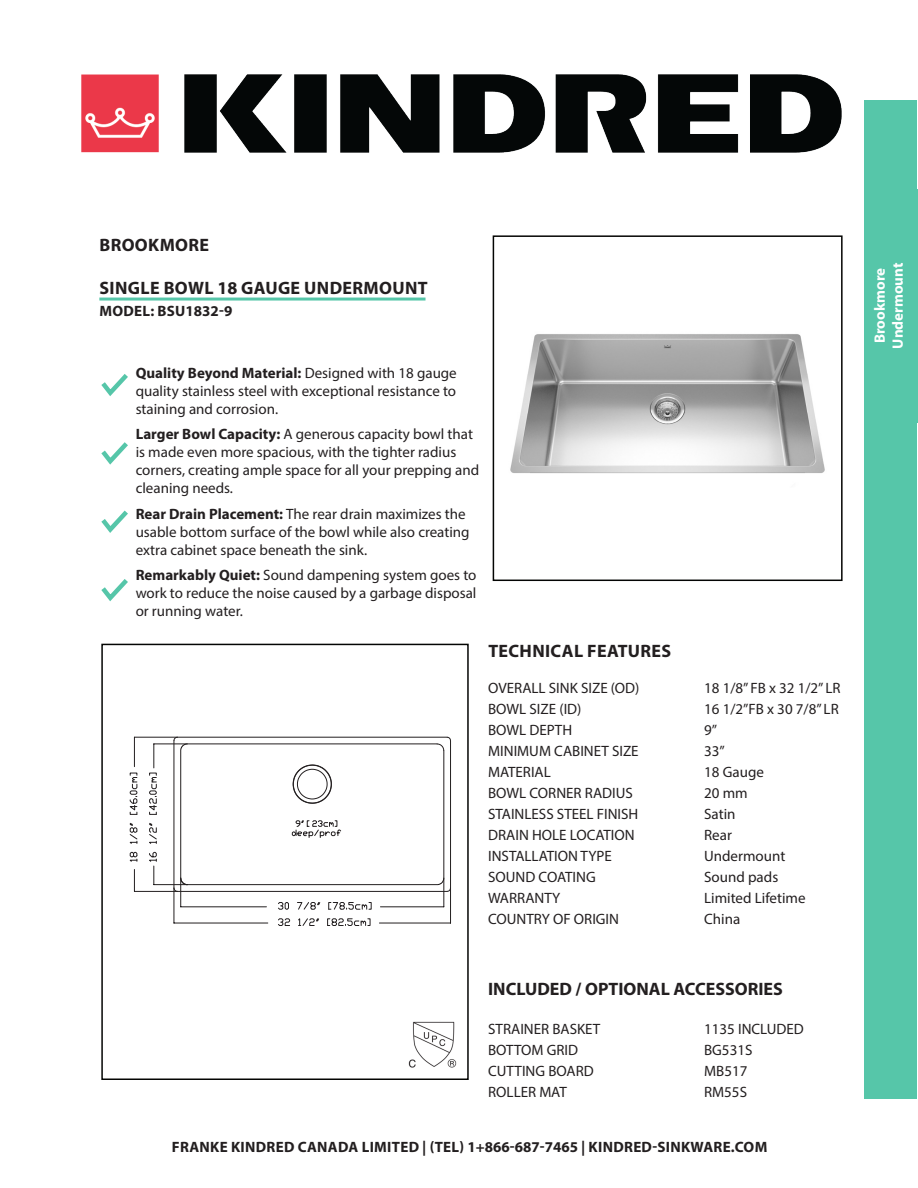
<style>
.page{position:relative;width:918px;height:1188px;background:#fff}
.page>*{position:absolute;margin:0;border:0;box-sizing:border-box;transform-origin:0 0}
.t1{font:700 18px "Myriad Pro";letter-spacing:.02em;color:#231f20}
.t2{font:700 18px "Myriad Pro";color:#231f20}
.t3{font:15px/18px "Myriad Pro";color:#231f20;text-align:justify}
.t4{font:700 15px "Myriad Pro";letter-spacing:.02em;color:#231f20}
.t5{font:700 15px "Myriad Pro";color:#fff}
.s1{font-weight:700}
</style>
<div class="page">
<img style="left:81px;top:74px;width:761px;height:79px">
<div style="left:493px;top:235px;width:350px;height:346px;border:2px solid #040503"></div>
<div style="left:101px;top:644px;width:368px;height:436px;border:2px solid #040503"></div>
<div style="left:865px;top:100px;width:52px;height:999px;background:#56c6a9"></div>
<div style="left:874px;top:189px;width:44px;height:233px;background:#56c6a9"></div>
<hr style="left:174px;top:888px;width:1px;height:35px;background:#231f20">
<hr style="left:450px;top:888px;width:1px;height:35px;background:#231f20">
<hr style="left:174px;top:923px;width:94px;height:1px;background:#231f20">
<hr style="left:379px;top:923px;width:72px;height:1px;background:#231f20">
<svg style="left:278px;top:918px;width:12px;height:8px"></svg>
<svg style="left:298px;top:918px;width:21px;height:8px"></svg>
<svg style="left:327px;top:918px;width:43px;height:8px"></svg>
<svg style="left:174px;top:736px;width:277px;height:174px"></svg>
<hr style="left:134px;top:737px;width:43px;height:1px;background:#231f20">
<hr style="left:134px;top:891px;width:43px;height:1px;background:#231f20">
<hr style="left:134px;top:737px;width:1px;height:30px;background:#231f20">
<svg style="left:134px;top:869px;width:1px;height:22px"></svg>
<svg style="left:129px;top:852px;width:9px;height:10px"></svg>
<svg style="left:129px;top:823px;width:9px;height:21px"></svg>
<svg style="left:129px;top:773px;width:9px;height:42px"></svg>
<hr style="left:154px;top:744px;width:33px;height:1px;background:#231f20">
<hr style="left:154px;top:884px;width:33px;height:1px;background:#231f20">
<svg style="left:149px;top:852px;width:8px;height:33px"></svg>
<svg style="left:149px;top:823px;width:8px;height:21px"></svg>
<svg style="left:149px;top:744px;width:8px;height:71px"></svg>
<img style="left:510px;top:334px;width:315px;height:140px">
<img style="left:408px;top:1021px;width:49px;height:46px">
<hr style="left:99px;top:298px;width:327px;height:3px;background:#56c6a9">
<svg style="left:101px;top:374px;width:27px;height:22px"></svg>
<svg style="left:101px;top:442px;width:27px;height:23px"></svg>
<svg style="left:101px;top:510px;width:27px;height:23px"></svg>
<svg style="left:101px;top:579px;width:27px;height:23px"></svg>
<p class="t1" style="left:100px;top:233px;width:111px">BROOKMORE</p>
<p class="t1" style="left:100px;top:276px;width:330px">SINGLE BOWL 18 GAUGE UNDERMOUNT</p>
<p class="t4" style="left:100px;top:301px;width:134px">MODEL: BSU1832-9</p>
<p class="t3" style="left:136px;top:363px;width:323px"><span class="s1">Quality Beyond Material:</span> Designed with 18 gauge quality stainless steel with exceptional resistance to staining and corrosion.</p>
<p class="t3" style="left:136px;top:425px;width:345px;text-align:left"><span class="s1">Larger Bowl Capacity:</span> A generous capacity bowl that is made even more spacious, with the tighter radius corners, creating ample space for all your prepping and cleaning needs.</p>
<p class="t3" style="left:136px;top:504px;width:336px;text-align:left"><span class="s1">Rear Drain Placement:</span> The rear drain maximizes the usable bottom surface of the bowl while also creating extra cabinet space beneath the sink.</p>
<p class="t3" style="left:136px;top:566px;width:342px"><span class="s1">Remarkably Quiet:</span> Sound dampening system goes to work to reduce the noise caused by a garbage disposal or running water.</p>
<p class="t1" style="left:488px;top:639px;width:184px">TECHNICAL FEATURES</p>
<p class="t3" style="left:488px;top:679px;width:153px">OVERALL SINK SIZE (OD)</p>
<p class="t3" style="left:704px;top:679px;width:138px">18 1/8” FB x 32 1/2” LR</p>
<p class="t3" style="left:488px;top:700px;width:95px">BOWL SIZE (ID)</p>
<p class="t3" style="left:704px;top:700px;width:136px">16 1/2”FB x 30 7/8” LR</p>
<p class="t3" style="left:488px;top:721px;width:86px">BOWL DEPTH</p>
<p class="t3" style="left:704px;top:721px;width:15px">9”</p>
<p class="t3" style="left:488px;top:742px;width:152px">MINIMUM CABINET SIZE</p>
<p class="t3" style="left:704px;top:742px;width:22px">33”</p>
<p class="t3" style="left:488px;top:763px;width:64px">MATERIAL</p>
<p class="t3" style="left:704px;top:763px;width:61px">18 Gauge</p>
<p class="t3" style="left:488px;top:784px;width:146px">BOWL CORNER RADIUS</p>
<p class="t3" style="left:704px;top:784px;width:45px">20 mm</p>
<p class="t3" style="left:488px;top:805px;width:152px">STAINLESS STEEL FINISH</p>
<p class="t3" style="left:704px;top:805px;width:33px">Satin</p>
<p class="t3" style="left:488px;top:826px;width:148px">DRAIN HOLE LOCATION</p>
<p class="t3" style="left:704px;top:826px;width:29px">Rear</p>
<p class="t3" style="left:488px;top:847px;width:125px">INSTALLATION TYPE</p>
<p class="t3" style="left:704px;top:847px;width:83px">Undermount</p>
<p class="t3" style="left:488px;top:868px;width:109px">SOUND COATING</p>
<p class="t3" style="left:704px;top:868px;width:76px">Sound pads</p>
<p class="t3" style="left:488px;top:889px;width:74px">WARRANTY</p>
<p class="t3" style="left:704px;top:889px;width:103px">Limited Lifetime</p>
<p class="t3" style="left:488px;top:910px;width:132px">COUNTRY OF ORIGIN</p>
<p class="t3" style="left:704px;top:910px;width:38px">China</p>
<p class="t2" style="left:488px;top:977px;width:296px">INCLUDED / OPTIONAL ACCESSORIES</p>
<p class="t3" style="left:488px;top:1019px;width:114px">STRAINER BASKET</p>
<p class="t3" style="left:704px;top:1019px;width:101px">1135 INCLUDED</p>
<p class="t3" style="left:488px;top:1040px;width:92px">BOTTOM GRID</p>
<p class="t3" style="left:704px;top:1040px;width:50px">BG531S</p>
<p class="t3" style="left:488px;top:1061px;width:107px">CUTTING BOARD</p>
<p class="t3" style="left:704px;top:1061px;width:45px">MB517</p>
<p class="t3" style="left:488px;top:1082px;width:80px">ROLLER MAT</p>
<p class="t3" style="left:704px;top:1082px;width:44px">RM55S</p>
<p class="t4" style="left:172px;top:1137px;width:597px">FRANKE KINDRED CANADA LIMITED | (TEL) 1+866-687-7465 | KINDRED-SINKWARE.COM</p>
<p class="t5" style="left:870px;top:343px;width:77px;rotate:-90deg">Brookmore</p>
<p class="t5" style="left:888px;top:349px;width:88px;rotate:-90deg">Undermount</p>
</div>
